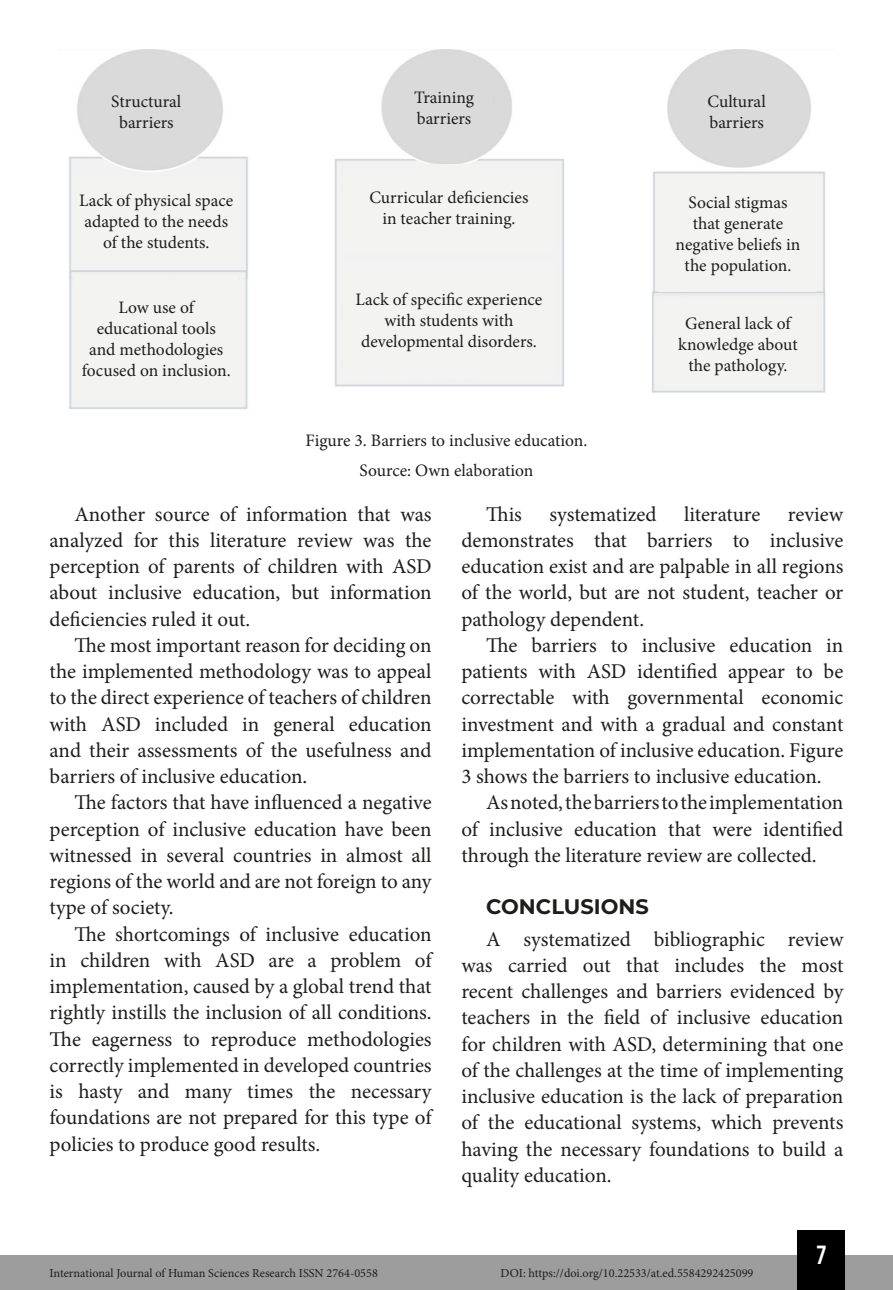
<style>
.page{position:relative;width:893px;height:1290px;background:#fff}
.page>*{position:absolute;margin:0;border:0;box-sizing:border-box;transform-origin:0 0}
.t1{font:26.25px "Bebas Kai";color:#fff}
.TXT{font:21px/26.2px "Minion Pro";color:#1d1d1b;text-align:justify}
.TITULO{font:700 21px "Montserrat";color:#1d1d1b}
.Tabela{font:17.5px/21px "Minion Pro";color:#1d1d1b;text-align:center}
.INFO{font:17.5px "Minion Pro";color:#1d1d1b}
.t2{font:12.25px "Minion Pro";color:#1d1d1b}
</style>
<div class="page">
<div style="left:0;top:1255px;width:893px;height:35px;background:#9d9d9d"></div>
<div style="left:797px;top:1230px;width:48px;height:60px;background:#000"></div>
<img style="left:69px;top:50px;width:757px;height:359px">
<div style="left:74px;top:177px;width:164px;height:87px;background:#f3f3f2"></div>
<div style="left:659px;top:300px;width:158px;height:87px;background:#f3f3f2"></div>
<div style="left:659px;top:175px;width:158px;height:116px;background:#f3f3f2"></div>
<div style="left:74px;top:275px;width:164px;height:126px;background:#f3f3f2"></div>
<div style="left:685px;top:76px;width:104px;height:70px;background:#dadada"></div>
<div style="left:396px;top:74px;width:96px;height:66px;background:#dadada"></div>
<div style="left:94px;top:76px;width:104px;height:70px;background:#dadada"></div>
<div style="left:345px;top:164px;width:208px;height:87px;background:#f3f3f2"></div>
<div style="left:345px;top:262px;width:208px;height:116px;background:#f3f3f2"></div>
<p class="Tabela" style="left:111px;top:91px;width:72px">Structural barriers</p>
<p class="Tabela" style="left:79px;top:190px;width:156px">Lack of physical space adapted to the needs of the students.</p>
<p class="Tabela" style="left:82px;top:297px;width:150px">Low use of educational tools and methodologies focused on inclusion.</p>
<p class="Tabela" style="left:414px;top:87px;width:61px;text-align:left">Training barriers</p>
<p class="Tabela" style="left:369px;top:187px;width:160px">Curricular deficiencies in teacher training.</p>
<p class="Tabela" style="left:356px;top:289px;width:188px">Lack of specific experience with students with developmental disorders.</p>
<p class="INFO" style="left:305px;top:429px;width:284px">Figure 3. Barriers to inclusive education.</p>
<p class="INFO" style="left:359px;top:458px;width:175px">Source: Own elaboration</p>
<p class="Tabela" style="left:708px;top:91px;width:60px;text-align:left">Cultural barriers</p>
<p class="Tabela" style="left:676px;top:192px;width:126px">Social stigmas that generate negative beliefs in the population.</p>
<p class="Tabela" style="left:678px;top:313px;width:121px">General lack of knowledge about the pathology.</p>
<p class="TXT" style="left:50px;top:501px;width:384px;text-indent:25px">Another source of information that was analyzed for this literature review was the perception of parents of children with ASD about inclusive education, but information deficiencies ruled it out.</p>
<p class="TXT" style="left:50px;top:632px;width:383px;text-indent:25px">The most important reason for deciding on the implemented methodology was to appeal to the direct experience of teachers of children with ASD included in general education and their assessments of the usefulness and barriers of inclusive education.</p>
<p class="TXT" style="left:50px;top:789px;width:384px;text-indent:25px">The factors that have influenced a negative perception of inclusive education have been witnessed in several countries in almost all regions of the world and are not foreign to any type of society.</p>
<p class="TXT" style="left:50px;top:921px;width:384px;text-indent:25px">The shortcomings of inclusive education in children with ASD are a problem of implementation, caused by a global trend that rightly instills the inclusion of all conditions.<br>The eagerness to reproduce methodologies correctly implemented in developed countries is hasty and many times the necessary foundations are not prepared for this type of policies to produce good results.</p>
<p class="TXT" style="left:486px;top:501px;width:37px">This</p>
<p class="TXT" style="left:549px;top:501px;width:109px">systematized</p>
<p class="TXT" style="left:684px;top:501px;width:78px">literature</p>
<p class="TXT" style="left:461px;top:501px;width:384px;text-indent:326px">review demonstrates that barriers to inclusive education exist and are palpable in all regions of the world, but are not student, teacher or pathology dependent.</p>
<p class="TXT" style="left:461px;top:632px;width:384px;text-indent:25px">The barriers to inclusive education in patients with ASD identified appear to be correctable with governmental economic investment and with a gradual and constant implementation of inclusive education. Figure 3 shows the barriers to inclusive education.</p>
<p class="TXT" style="left:461px;top:789px;width:383px;text-indent:25px">As noted, the barriers to the implementation of inclusive education that were identified through the literature review are collected.</p>
<p class="TITULO" style="left:486px;top:892px;width:164px">CONCLUSIONS</p>
<p class="TXT" style="left:461px;top:926px;width:384px;text-indent:25px">A systematized bibliographic review was carried out that includes the most recent challenges and barriers evidenced by teachers in the field of inclusive education for children with ASD, determining that one of the challenges at the time of implementing inclusive education is the lack of preparation of the educational systems, which prevents having the necessary foundations to build a quality education.</p>
<p class="t1" style="left:817px;top:1241px;width:11px">7</p>
<p class="t2" style="left:50px;top:1265px;width:330px">International Journal of Human Sciences Research ISSN 2764-0558</p>
<p class="t2" style="left:501px;top:1265px;width:254px">DOI: https://doi.org/10.22533/at.ed.5584292425099</p>
</div>
